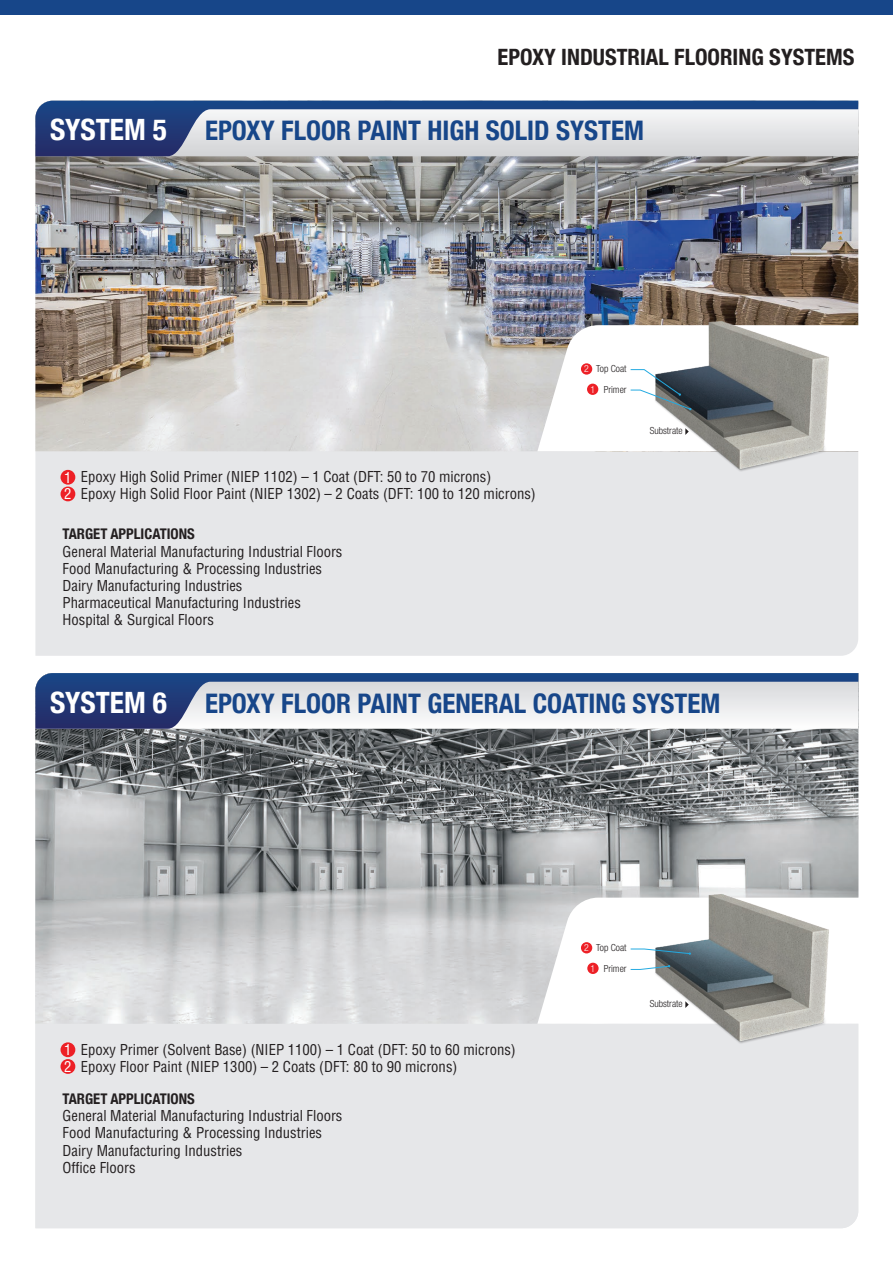
<style>
.page{position:relative;width:893px;height:1263px;background:#fff}
.page>*{position:absolute;margin:0;border:0;box-sizing:border-box;transform-origin:0 0}
.t1{font:700 condensed 29.4px "Helvetica Neue";color:#fff}
.t2{font:700 condensed 27px "Helvetica Neue";color:#174689}
.t3{font:700 condensed 22.5px "Helvetica Neue";color:#231f20}
.t4{font:condensed 14.7px/17.1px "Helvetica LT Std";color:#231f20}
.t5{font:700 condensed 14.7px "Helvetica Neue";color:#231f20}
.t6{font:condensed 14.7px/16.6px "Helvetica LT Std";color:#fff}
.t7{font:300 condensed 9.75px "Helvetica Neue LT Com";color:#231f20}
.t8{font:300 condensed 9.75px "Helvetica Neue LT Com";color:#fff}
.s1{color:#fff}
</style>
<div class="page">
<div style="left:35px;top:451px;width:823px;height:205px;background:#e6e7e9"></div>
<img style="left:35px;top:156px;width:823px;height:295px">
<svg style="left:35px;top:101px;width:823px;height:55px;background:#a6b1c5"></svg>
<img style="left:629px;top:283px;width:225px;height:224px">
<svg style="left:537px;top:325px;width:322px;height:126px"></svg>
<div style="left:0;top:0;width:892px;height:14px;background:#174689"></div>
<div style="left:581px;top:363px;width:11px;height:12px;background:#ed2026;border-radius:50%"></div>
<div style="left:587px;top:384px;width:11px;height:11px;background:#ed2026;border-radius:50%"></div>
<div style="left:60px;top:470px;width:15px;height:15px;background:#ed2026;border-radius:50%"></div>
<div style="left:60px;top:487px;width:15px;height:14px;background:#ed2026;border-radius:50%"></div>
<svg style="left:35px;top:729px;width:823px;height:499px;background:#c1c3c5"></svg>
<svg style="left:35px;top:673px;width:823px;height:56px"></svg>
<svg style="left:537px;top:898px;width:321px;height:126px"></svg>
<div style="left:581px;top:942px;width:11px;height:11px;background:#ed2026;border-radius:50%"></div>
<div style="left:587px;top:963px;width:11px;height:11px;background:#ed2026;border-radius:50%"></div>
<div style="left:60px;top:1042px;width:15px;height:15px;background:#ed2026;border-radius:50%"></div>
<div style="left:60px;top:1059px;width:15px;height:15px;background:#ed2026;border-radius:50%"></div>
<h3 class="t3" style="left:497px;top:39px;width:358px">EPOXY INDUSTRIAL FLOORING SYSTEMS</h3>
<h1 class="t1" style="left:50px;top:105px;width:118px">SYSTEM 5</h1>
<h2 class="t2" style="left:205px;top:108px;width:440px">EPOXY FLOOR PAINT HIGH SOLID SYSTEM</h2>
<p class="t7" style="left:596px;top:363px;width:32px">Top Coat</p>
<p class="t8" style="left:584px;top:363px;width:6px">2</p>
<p class="t4" style="left:64px;top:468px;width:428px"><span class="s1">1</span>. Epoxy High Solid Primer (NIEP 1102) – 1 Coat (DFT: 50 to 70 microns)</p>
<p class="t4" style="left:64px;top:485px;width:473px"><span class="s1">2</span>. Epoxy High Solid Floor Paint (NIEP 1302) – 2 Coats (DFT: 100 to 120 microns)</p>
<p class="t5" style="left:63px;top:522px;width:134px">TARGET APPLICATIONS</p>
<p class="t4" style="left:63px;top:543px;width:281px">General Material Manufacturing Industrial Floors Food Manufacturing &amp; Processing Industries Dairy Manufacturing Industries<br>Pharmaceutical Manufacturing Industries Hospital &amp; Surgical Floors</p>
<p class="t8" style="left:590px;top:384px;width:6px">1</p>
<p class="t7" style="left:603px;top:384px;width:24px">Primer</p>
<p class="t7" style="left:649px;top:425px;width:35px">Substrate</p>
<h1 class="t1" style="left:50px;top:678px;width:118px">SYSTEM 6</h1>
<h2 class="t2" style="left:205px;top:681px;width:516px">EPOXY FLOOR PAINT GENERAL COATING SYSTEM</h2>
<p class="t8" style="left:584px;top:942px;width:6px">2</p>
<p class="t7" style="left:596px;top:942px;width:32px">Top Coat</p>
<p class="t4" style="left:63px;top:1040px;width:454px">1. Epoxy Primer (Solvent Base) (NIEP 1100) – 1 Coat (DFT: 50 to 60 microns)</p>
<p class="t4" style="left:63px;top:1058px;width:396px">2. Epoxy Floor Paint (NIEP 1300) – 2 Coats (DFT: 80 to 90 microns)</p>
<p class="t5" style="left:63px;top:1087px;width:134px">TARGET APPLICATIONS</p>
<p class="t4" style="left:63px;top:1107px;width:281px">General Material Manufacturing Industrial Floors Food Manufacturing &amp; Processing Industries Dairy Manufacturing Industries<br>Office Floors</p>
<p class="t4" style="left:251px;top:1040px;width:191px">– 1 Coat (DFT: 50 to 60 microns)</p>
<p class="t4" style="left:186px;top:1058px;width:198px">– 2 Coats (DFT: 70 to 80 microns)</p>
<p class="t6" style="left:64px;top:1041px;width:9px">1<br>2</p>
<p class="t8" style="left:590px;top:963px;width:6px">1</p>
<p class="t7" style="left:603px;top:963px;width:24px">Primer</p>
<p class="t7" style="left:649px;top:998px;width:35px">Substrate</p>
</div>
